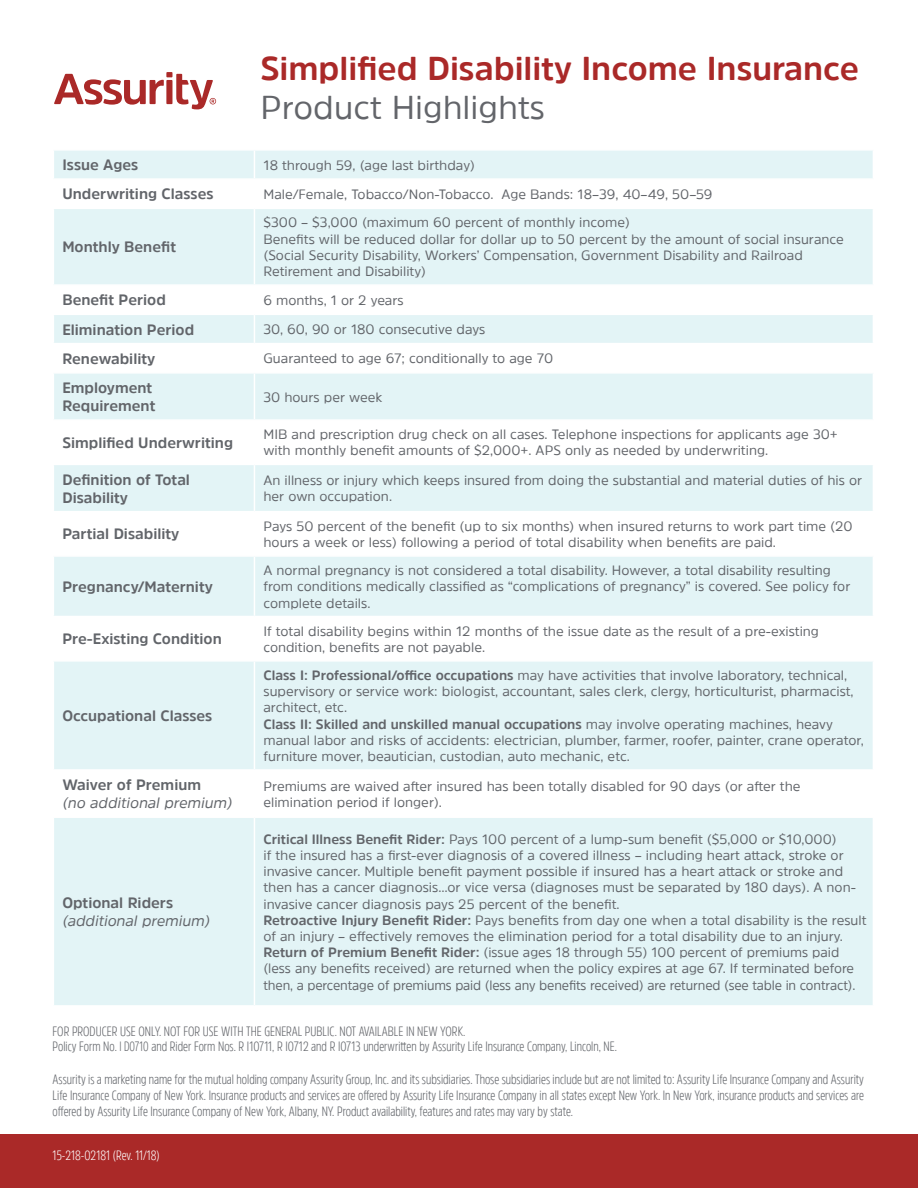
<style>
.page{position:relative;width:918px;height:1188px;background:#fff}
.page>*{position:absolute;margin:0;border:0;box-sizing:border-box;transform-origin:0 0}
.t1{font:700 33px/39.6px "Amsi Pro";color:#aa2928}
.t2{font:700 15px/18px "Amsi Pro";color:#62656a}
.t3{font:italic 15px/18px "Amsi Pro";color:#62656a}
.t4{font:13.5px/16.2px "Amsi Pro";color:#62656a}
.t5{font:300 13.5px/16.2px "Amsi Pro Cond";color:#62656a;text-align:justify}
.t6{font:300 13.5px "Amsi Pro Cond";color:#63656a}
.t7{font:300 13.5px "Amsi Pro Cond";color:#fff}
.s1{font-weight:400;color:#63656a}
.s2{font-weight:700}
.s3{font-weight:700;font-style:normal}
</style>
<div class="page">
<div style="left:0;top:1135px;width:918px;height:53px;background:#aa2928"></div>
<svg style="left:54px;top:72px;width:162px;height:37px"></svg>
<div style="left:54px;top:151px;width:819px;height:854px;background:#e3f4f6"></div>
<svg style="left:54px;top:180px;width:819px;height:636px;fill:#e3f4f6"></svg>
<hr style="left:254px;top:421px;width:1px;height:43px;background:#fff">
<hr style="left:254px;top:512px;width:1px;height:43px;background:#fff">
<hr style="left:254px;top:617px;width:1px;height:43px;background:#fff">
<hr style="left:254px;top:771px;width:1px;height:45px;background:#fff">
<hr style="left:53px;top:178px;width:201px;height:2px;background:#fff">
<svg style="left:254px;top:151px;width:1px;height:57px"></svg>
<hr style="left:254px;top:178px;width:620px;height:2px;background:#fff">
<hr style="left:53px;top:208px;width:201px;height:1px;background:#fff">
<hr style="left:53px;top:284px;width:201px;height:2px;background:#fff">
<hr style="left:254px;top:208px;width:620px;height:1px;background:#fff">
<hr style="left:254px;top:209px;width:1px;height:75px;background:#fff">
<hr style="left:254px;top:284px;width:620px;height:2px;background:#fff">
<hr style="left:53px;top:314px;width:201px;height:1px;background:#fff">
<hr style="left:53px;top:343px;width:201px;height:1px;background:#fff">
<hr style="left:254px;top:314px;width:620px;height:1px;background:#fff">
<svg style="left:254px;top:286px;width:1px;height:86px"></svg>
<hr style="left:254px;top:343px;width:620px;height:1px;background:#fff">
<hr style="left:53px;top:372px;width:201px;height:2px;background:#fff">
<hr style="left:53px;top:419px;width:201px;height:2px;background:#fff">
<hr style="left:254px;top:372px;width:620px;height:2px;background:#fff">
<hr style="left:254px;top:374px;width:1px;height:45px;background:#fff">
<hr style="left:254px;top:419px;width:620px;height:2px;background:#fff">
<hr style="left:53px;top:464px;width:201px;height:1px;background:#fff">
<hr style="left:53px;top:511px;width:201px;height:1px;background:#fff">
<hr style="left:254px;top:464px;width:620px;height:1px;background:#fff">
<hr style="left:254px;top:465px;width:1px;height:46px;background:#fff">
<hr style="left:254px;top:511px;width:620px;height:1px;background:#fff">
<hr style="left:53px;top:555px;width:201px;height:2px;background:#fff">
<hr style="left:53px;top:616px;width:201px;height:1px;background:#fff">
<hr style="left:254px;top:555px;width:620px;height:2px;background:#fff">
<hr style="left:254px;top:557px;width:1px;height:59px;background:#fff">
<hr style="left:254px;top:616px;width:620px;height:1px;background:#fff">
<hr style="left:53px;top:660px;width:201px;height:2px;background:#fff">
<hr style="left:53px;top:769px;width:201px;height:2px;background:#fff">
<hr style="left:254px;top:660px;width:620px;height:2px;background:#fff">
<hr style="left:254px;top:662px;width:1px;height:107px;background:#fff">
<hr style="left:254px;top:769px;width:620px;height:2px;background:#fff">
<hr style="left:53px;top:816px;width:201px;height:2px;background:#fff">
<hr style="left:254px;top:816px;width:620px;height:2px;background:#fff">
<hr style="left:254px;top:818px;width:1px;height:187px;background:#fff">
<p class="t1" style="left:260px;top:48px;width:600px">Simplified Disability Income Insurance<br><span class="s1">Product Highlights</span></p>
<p class="t2" style="left:62px;top:155px;width:78px">Issue Ages</p>
<p class="t4" style="left:263px;top:156px;width:213px">18 through 59, (age last birthday)</p>
<p class="t2" style="left:62px;top:185px;width:153px">Underwriting Classes</p>
<p class="t4" style="left:263px;top:186px;width:451px">Male/Female, Tobacco/Non-Tobacco. Age Bands: 18–39, 40–49, 50–59</p>
<p class="t2" style="left:62px;top:238px;width:115px">Monthly Benefit</p>
<p class="t4" style="left:263px;top:214px;width:368px">$300 – $3,000 (maximum 60 percent of monthly income)</p>
<p class="t4" style="left:263px;top:231px;width:582px">Benefits will be reduced dollar for dollar up to 50 percent by the amount of social insurance (Social Security Disability, Workers’ Compensation, Government Disability and Railroad<br>Retirement and Disability)</p>
<p class="t2" style="left:62px;top:291px;width:105px">Benefit Period</p>
<p class="t4" style="left:263px;top:292px;width:142px">6 months, 1 or 2 years</p>
<p class="t2" style="left:62px;top:320px;width:133px">Elimination Period</p>
<p class="t4" style="left:263px;top:321px;width:223px">30, 60, 90 or 180 consecutive days</p>
<p class="t2" style="left:62px;top:349px;width:94px">Renewability</p>
<p class="t4" style="left:263px;top:350px;width:291px">Guaranteed to age 67; conditionally to age 70</p>
<p class="t2" style="left:62px;top:378px;width:95px">Employment<br>Requirement</p>
<p class="t4" style="left:263px;top:388px;width:120px">30 hours per week</p>
<p class="t2" style="left:62px;top:433px;width:172px">Simplified Underwriting</p>
<p class="t4" style="left:263px;top:426px;width:576px">MIB and prescription drug check on all cases. Telephone inspections for applicants age 30+ with monthly benefit amounts of $2,000+. APS only as needed by underwriting.</p>
<p class="t2" style="left:62px;top:470px;width:129px">Definition of Total<br>Disability</p>
<p class="t4" style="left:263px;top:472px;width:600px">An illness or injury which keeps insured from doing the substantial and material duties of his or her own occupation.</p>
<p class="t2" style="left:62px;top:525px;width:118px">Partial Disability</p>
<p class="t4" style="left:263px;top:518px;width:591px">Pays 50 percent of the benefit (up to six months) when insured returns to work part time (20 hours a week or less) following a period of total disability when benefits are paid.</p>
<p class="t2" style="left:62px;top:577px;width:152px">Pregnancy/Maternity</p>
<p class="t4" style="left:263px;top:562px;width:589px">A normal pregnancy is not considered a total disability. However, a total disability resulting from conditions medically classified as “complications of pregnancy” is covered. See policy for complete details.</p>
<p class="t2" style="left:62px;top:630px;width:161px">Pre-Existing Condition</p>
<p class="t4" style="left:263px;top:622px;width:557px">If total disability begins within 12 months of the issue date as the result of a pre-existing condition, benefits are not payable.</p>
<p class="t2" style="left:62px;top:706px;width:152px">Occupational Classes</p>
<p class="t4" style="left:263px;top:667px;width:592px"><span class="s2">Class I: Professional/office occupations</span> may have activities that involve laboratory, technical, supervisory or service work: biologist, accountant, sales clerk, clergy, horticulturist, pharmacist, architect, etc.</p>
<p class="t4" style="left:263px;top:715px;width:602px"><span class="s2">Class II: Skilled and unskilled manual occupations</span> may involve operating machines, heavy manual labor and risks of accidents: electrician, plumber, farmer, roofer, painter, crane operator, furniture mover, beautician, custodian, auto mechanic, etc.</p>
<p class="t3" style="left:62px;top:776px;width:172px"><span class="s3">Waiver of Premium<br></span>(no additional premium)</p>
<p class="t4" style="left:263px;top:777px;width:539px">Premiums are waived after insured has been totally disabled for 90 days (or after the elimination period if longer).</p>
<p class="t2" style="left:62px;top:894px;width:112px">Optional Riders</p>
<p class="t3" style="left:62px;top:912px;width:149px">(additional premium)</p>
<p class="t4" style="left:263px;top:831px;width:594px"><span class="s2">Critical Illness Benefit Rider:</span> Pays 100 percent of a lump-sum benefit ($5,000 or $10,000)<br>if the insured has a first-ever diagnosis of a covered illness – including heart attack, stroke or invasive cancer. Multiple benefit payment possible if insured has a heart attack or stroke and then has a cancer diagnosis…or vice versa (diagnoses must be separated by 180 days). A non&shy;invasive cancer diagnosis pays 25 percent of the benefit.</p>
<p class="t4" style="left:263px;top:912px;width:605px"><span class="s2">Retroactive Injury Benefit Rider:</span> Pays benefits from day one when a total disability is the result of an injury – effectively removes the elimination period for a total disability due to an injury.</p>
<p class="t4" style="left:263px;top:944px;width:594px"><span class="s2">Return of Premium Benefit Rider:</span> (issue ages 18 through 55) 100 percent of premiums paid (less any benefits received) are returned when the policy expires at age 67. If terminated before then, a percentage of premiums paid (less any benefits received) are returned (see table in contract).</p>
<p class="t6" style="left:53px;top:1022px;width:414px">FOR PRODUCER USE ONLY. NOT FOR USE WITH THE GENERAL PUBLIC. NOT AVAILABLE IN NEW YORK.</p>
<p class="t5" style="left:53px;top:1038px;width:566px">Policy Form No. I D0710 and Rider Form Nos. R I10711, R I0712 and R I0713 underwritten by Assurity Life Insurance Company, Lincoln, NE.</p>
<p class="t5" style="left:53px;top:1070px;width:813px">Assurity is a marketing name for the mutual holding company Assurity Group, Inc. and its subsidiaries. Those subsidiaries include but are not limited to: Assurity Life Insurance Company and Assurity Life Insurance Company of New York. Insurance products and services are offered by Assurity Life Insurance Company in all states except New York. In New York, insurance products and services are offered by Assurity Life Insurance Company of New York, Albany, NY. Product availability, features and rates may vary by state.</p>
<p class="t7" style="left:53px;top:1146px;width:109px">15-218-02181 (Rev. 11/18)</p>
</div>
